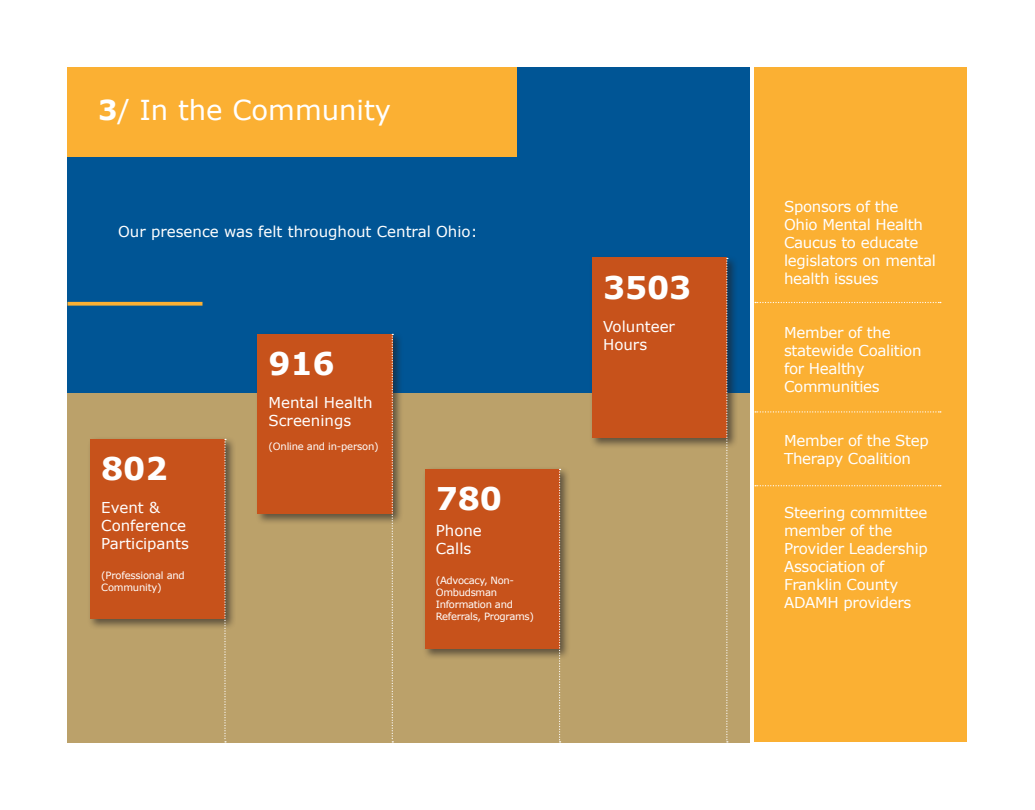
<style>
.page{position:relative;width:1035px;height:810px;background:#fff}
.page>*{position:absolute;margin:0;border:0;box-sizing:border-box;transform-origin:0 0}
.t1{font:700 31.25px "Verdana";letter-spacing:-.005em;color:#fff}
.t2{font:27.5px "Verdana";color:#fff}
.t3{font:15px/18px "Verdana";letter-spacing:-.02em;color:#fff}
.t4{font:15px/18px "Verdana";color:#fff}
.t5{font:10px/12px "Verdana";letter-spacing:-.03em;color:#fff}
.s1{font-weight:700}
</style>
<div class="page">
<div style="left:68px;top:68px;width:682px;height:674px;background:#005595"></div>
<div style="left:754px;top:68px;width:214px;height:674px;background:#fbb033"></div>
<div style="left:68px;top:393px;width:682px;height:349px;background:#bba16a"></div>
<svg style="left:68px;top:302px;width:134px;height:4px"></svg>
<div style="left:255px;top:331px;width:148px;height:194px;background:#231f20;opacity:.6"></div>
<div style="left:257px;top:334px;width:135px;height:180px;background:#c7521b"></div>
<div style="left:590px;top:255px;width:148px;height:194px;background:#231f20;opacity:.6"></div>
<div style="left:592px;top:258px;width:135px;height:180px;background:#c7521b"></div>
<div style="left:422px;top:466px;width:149px;height:194px;background:#231f20;opacity:.6"></div>
<div style="left:425px;top:469px;width:135px;height:180px;background:#c7521b"></div>
<div style="left:88px;top:436px;width:148px;height:194px;background:#231f20;opacity:.6"></div>
<div style="left:90px;top:439px;width:135px;height:180px;background:#c7521b"></div>
<svg style="left:755px;top:302px;width:186px;height:1px"></svg>
<svg style="left:755px;top:411px;width:186px;height:2px"></svg>
<svg style="left:755px;top:485px;width:186px;height:1px"></svg>
<div style="left:68px;top:68px;width:450px;height:90px;background:#fbb033"></div>
<svg style="left:392px;top:334px;width:1px;height:408px"></svg>
<svg style="left:726px;top:258px;width:2px;height:484px"></svg>
<svg style="left:559px;top:469px;width:2px;height:273px"></svg>
<svg style="left:224px;top:439px;width:2px;height:303px"></svg>
<p class="t2" style="left:98px;top:92px;width:294px"><span class="s1">3</span>/ In the Community</p>
<p class="t4" style="left:118px;top:222px;width:361px">Our presence was felt throughout Central Ohio:</p>
<p class="t1" style="left:101px;top:449px;width:68px">802</p>
<p class="t4" style="left:101px;top:498px;width:86px">Event &amp;<br>Conference</p>
<p class="t4" style="left:101px;top:534px;width:89px">Participants</p>
<p class="t5" style="left:101px;top:569px;width:85px">(Professional and<br>Community)</p>
<p class="t1" style="left:269px;top:344px;width:68px">916</p>
<p class="t4" style="left:269px;top:393px;width:106px">Mental Health</p>
<p class="t4" style="left:269px;top:411px;width:84px">Screenings</p>
<p class="t5" style="left:269px;top:440px;width:112px">(Online and in-person)</p>
<p class="t1" style="left:436px;top:479px;width:68px">780</p>
<p class="t3" style="left:436px;top:521px;width:48px">Phone</p>
<p class="t3" style="left:436px;top:539px;width:37px">Calls</p>
<p class="t5" style="left:436px;top:574px;width:100px">(Advocacy, Non-<br>Ombudsman<br>Information and<br>Referrals, Programs)</p>
<p class="t1" style="left:603px;top:268px;width:90px">3503</p>
<p class="t4" style="left:603px;top:317px;width:73px">Volunteer</p>
<p class="t3" style="left:603px;top:335px;width:46px">Hours</p>
<p class="t3" style="left:784px;top:197px;width:153px">Sponsors of the<br>Ohio Mental Health<br>Caucus to educate legislators on mental health issues</p>
<p class="t3" style="left:784px;top:323px;width:139px">Member of the statewide Coalition for Healthy<br>Communities</p>
<p class="t3" style="left:784px;top:431px;width:146px">Member of the Step<br>Therapy Coalition</p>
<p class="t3" style="left:784px;top:503px;width:145px">Steering committee member of the<br>Provider Leadership<br>Association of<br>Franklin County<br>ADAMH providers</p>
</div>
